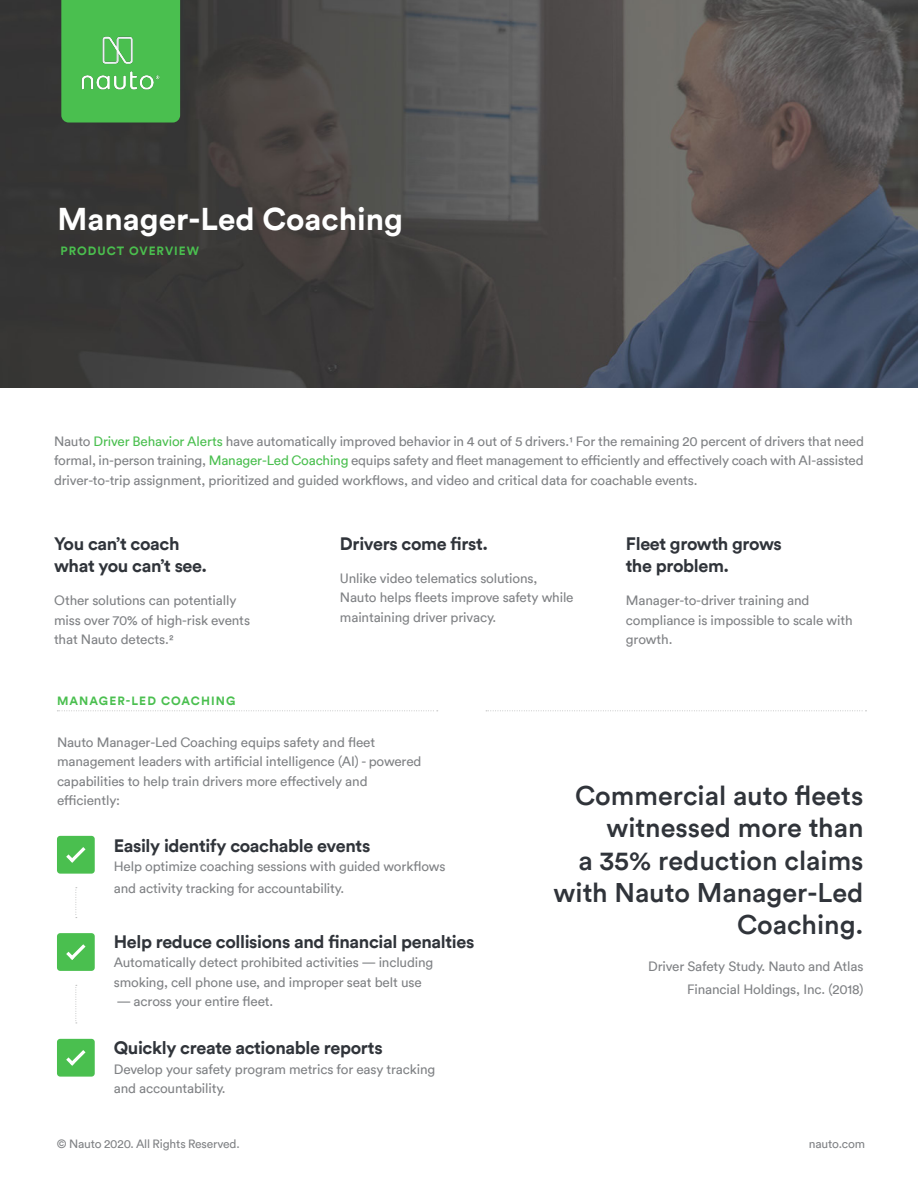
<style>
.page{position:relative;width:918px;height:1188px;background:#fff}
.page>*{position:absolute;margin:0;border:0;box-sizing:border-box;transform-origin:0 0}
.t1{font:700 31.5px "Circular";color:#fff}
.t2{font:500 27px/32.4px "Circular";color:#30343a;text-align:right}
.t3{font:700 18px/22.5px "Circular";letter-spacing:-.02em;color:#30343a}
.body_copy{font:13.5px/19.5px "Circular";letter-spacing:-.01em;color:#808285}
.body_copy-2{font:12px "Circular";letter-spacing:-.01em;color:#808285}
.t4{font:700 12px "Circular";letter-spacing:.08em;color:#4abf4f}
.s1{color:#4abf4f}
</style>
<div class="page">
<img style="left:0;top:0;width:918px;height:388px">
<div style="left:57px;top:836px;width:38px;height:38px;background:#4abf4f;border-radius:3px"></div>
<svg style="left:66px;top:847px;width:20px;height:16px"></svg>
<div style="left:57px;top:933px;width:38px;height:38px;background:#4abf4f;border-radius:3px"></div>
<svg style="left:66px;top:944px;width:20px;height:16px"></svg>
<div style="left:57px;top:1039px;width:38px;height:38px;background:#4abf4f;border-radius:3px"></div>
<svg style="left:66px;top:1050px;width:20px;height:16px"></svg>
<svg style="left:75px;top:887px;width:2px;height:31px"></svg>
<svg style="left:75px;top:985px;width:2px;height:39px"></svg>
<svg style="left:57px;top:710px;width:381px;height:1px"></svg>
<svg style="left:486px;top:710px;width:380px;height:1px"></svg>
<svg style="left:61px;top:0;width:119px;height:3px"></svg>
<img style="left:61px;top:3px;width:119px;height:120px">
<p class="t1" style="left:58px;top:199px;width:347px">Manager-Led Coaching</p>
<p class="t4" style="left:61px;top:243px;width:140px">PRODUCT OVERVIEW</p>
<p class="body_copy" style="left:54px;top:431px;width:811px;text-align:justify">Nauto <span class="s1">Driver Behavior Alerts</span> have automatically improved behavior in 4 out of 5 drivers.1 For the remaining 20 percent of drivers that need formal, in-person training, <span class="s1">Manager-Led Coaching</span> equips safety and fleet management to efficiently and effectively coach with AI-assisted driver-to-trip assignment, prioritized and guided workflows, and video and critical data for coachable events.</p>
<p class="t3" style="left:54px;top:532px;width:155px">You can’t coach what you can’t see.</p>
<p class="body_copy" style="left:54px;top:591px;width:198px">Other solutions can potentially miss over 70% of high-risk events that Nauto detects.2</p>
<p class="t4" style="left:57px;top:694px;width:180px">MANAGER-LED COACHING</p>
<p class="t3" style="left:340px;top:532px;width:150px">Drivers come first.</p>
<p class="body_copy" style="left:340px;top:568px;width:235px">Unlike video telematics solutions,<br>Nauto helps fleets improve safety while maintaining driver privacy.</p>
<p class="t3" style="left:626px;top:532px;width:157px">Fleet growth grows the problem.</p>
<p class="body_copy" style="left:626px;top:591px;width:228px">Manager-to-driver training and compliance is impossible to scale with growth.</p>
<p class="body_copy" style="left:57px;top:732px;width:366px">Nauto Manager-Led Coaching equips safety and fleet management leaders with artificial intelligence (AI) - powered capabilities to help train drivers more effectively and efficiently:</p>
<p class="t3" style="left:114px;top:834px;width:258px">Easily identify coachable events</p>
<p class="body_copy" style="left:114px;top:856px;width:333px;line-height:21.6px">Help optimize coaching sessions with guided workflows and activity tracking for accountability.</p>
<p class="t3" style="left:114px;top:930px;width:362px">Help reduce collisions and financial penalties</p>
<p class="body_copy" style="left:114px;top:953px;width:321px">Automatically detect prohibited activities — including smoking, cell phone use, and improper seat belt use</p>
<p class="body_copy" style="left:116px;top:992px;width:159px">— across your entire fleet.</p>
<p class="t3" style="left:114px;top:1036px;width:271px">Quickly create actionable reports</p>
<p class="body_copy" style="left:114px;top:1059px;width:323px">Develop your safety program metrics for easy tracking and accountability.</p>
<p class="t2" style="left:554px;top:779px;width:312px">Commercial auto fleets witnessed more than<br>a 35% reduction claims with Nauto Manager-Led<br>Coaching.</p>
<p class="body_copy" style="left:648px;top:956px;width:217px">Driver Safety Study. Nauto and Atlas</p>
<p class="body_copy" style="left:687px;top:979px;width:178px">Financial Holdings, Inc. (2018)</p>
<p class="body_copy-2" style="left:57px;top:1137px;width:184px">© Nauto 2020. All Rights Reserved.</p>
<p class="body_copy-2" style="left:809px;top:1137px;width:58px">nauto.com</p>
</div>
